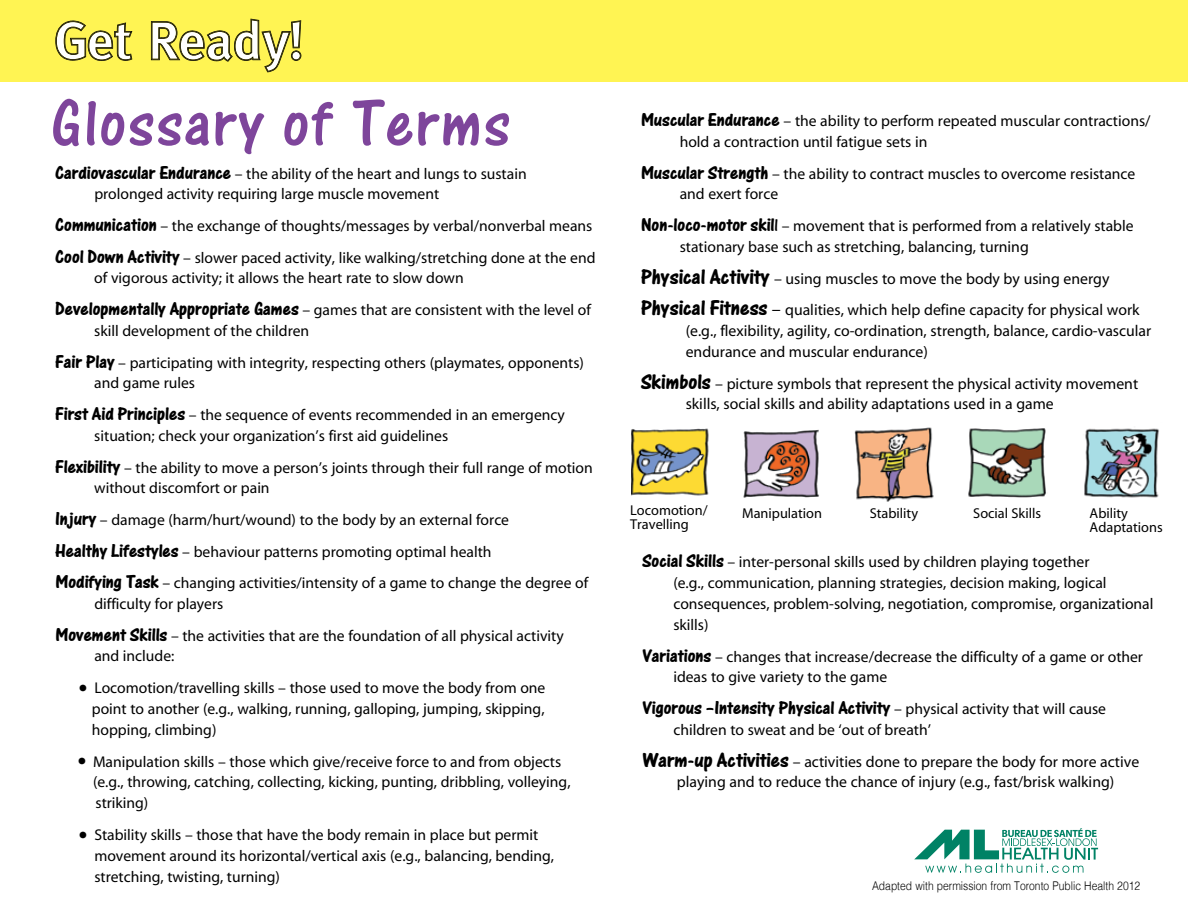
<style>
.page{position:relative;width:1188px;height:918px;background:#fff}
.page>*{position:absolute;margin:0;border:0;box-sizing:border-box;transform-origin:0 0}
.t1{font:68.55px "One Stroke Script Plain";letter-spacing:.03em;color:#7e459b}
.t2{font:19.5px "One Stroke Script Bold Plain";color:#000}
.t3{font:15.75px/21px "Myriad MM 400 600";color:#000}
.t4{font:15.6px/21px "Myriad MM 400 600";color:#000}
.t5{font:14.25px/14.2px "Myriad MM 400 600";color:#000}
.t6{font:300 12px "Helvetica";color:#000;scale:.86 1}
.s1{font-family:"One Stroke Script Bold Plain";font-size:19.5px}
.s2{font-family:"Myriad MM 830 600";font-size:23.4px}
.s3{font-family:"One Stroke Script Plain";font-size:18.15px}
.s4{font-size:15.6px}
.s5{font-family:"One Stroke Script Bold Plain";font-size:22.5px}
.s6{font-size:18px}
.s7{font-family:"Myriad MM 400 600";font-size:15.6px}
.s8{font-family:"One Stroke Script Bold Plain";font-size:21.75px}
</style>
<div class="page">
<svg style="left:914px;top:828px;width:184px;height:45px"></svg>
<div style="left:0;top:0;width:1188px;height:82px;background:#fff453"></div>
<img style="left:631px;top:428px;width:78px;height:68px">
<img style="left:743px;top:429px;width:76px;height:69px">
<img style="left:854px;top:428px;width:80px;height:74px">
<img style="left:968px;top:428px;width:78px;height:70px">
<img style="left:1084px;top:428px;width:75px;height:70px">
<svg style="left:55px;top:21px;width:77px;height:40px"></svg>
<svg style="left:150px;top:19px;width:151px;height:53px"></svg>
<h1 class="t1" style="left:51px;top:82px;width:461px">Glossary of Terms</h1>
<p class="t4" style="left:94px;top:164px;width:434px;text-indent:-39px"><span class="s1">Cardiovascular Endurance</span> – the ability of the heart and lungs to sustain prolonged activity requiring large muscle movement</p>
<p class="t4" style="left:55px;top:211px;width:542px;line-height:31.5px"><span class="s1">Communication</span> – the exchange of thoughts/messages by verbal/nonverbal means<br><span class="s1">Cool Down Activity</span> – slower paced activity, like walking/stretching done at the end</p>
<p class="t4" style="left:55px;top:263px;width:537px;line-height:31.5px;text-indent:39px">of vigorous activity; it allows the heart rate to slow down<br><span class="s1">Developmentally Appropriate Games</span> – games that are consistent with the level of</p>
<p class="t4" style="left:55px;top:316px;width:530px;line-height:31.5px;text-indent:39px">skill development of the children<br><span class="s1">Fair Play</span> – participating with integrity, respecting others (playmates, opponents)</p>
<p class="t4" style="left:55px;top:368px;width:511px;line-height:31.5px;text-indent:39px">and game rules<br><span class="s1">First Aid Principles</span> – the sequence of events recommended in an emergency</p>
<p class="t4" style="left:55px;top:421px;width:539px;line-height:31.5px;text-indent:39px">situation; check your organization’s first aid guidelines<br><span class="s1">Flexibility</span> – the ability to move a person’s joints through their full range of motion</p>
<p class="t4" style="left:55px;top:473px;width:534px;line-height:31.5px;text-indent:39px">without discomfort or pain<br><span class="s1">Injury</span> – damage (harm/hurt/wound) to the body by an external force<br><span class="s1">Healthy Lifestyles</span> – behaviour patterns promoting optimal health<br><span class="s1">Modifying Task</span> – changing activities/intensity of a game to change the degree of</p>
<p class="t4" style="left:55px;top:589px;width:510px;line-height:31.5px;text-indent:39px">difficulty for players<br><span class="s1">Movement Skills</span> – the activities that are the foundation of all physical activity</p>
<p class="t4" style="left:94px;top:647px;width:82px">and include:</p>
<p class="t4" style="left:92px;top:678px;width:455px;text-align:justify;text-indent:-13px"><span class="s2">•</span> Locomotion/travelling skills – those used to move the body from one point to another (e.g., walking, running, galloping, jumping, skipping, hopping, climbing)</p>
<p class="t4" style="left:93px;top:752px;width:479px;text-indent:-15px"><span class="s2">•</span> Manipulation skills – those which give/receive force to and from objects (e.g., throwing, catching, collecting, kicking, punting, dribbling, volleying, striking)</p>
<p class="t4" style="left:94px;top:825px;width:461px;text-indent:-16px"><span class="s2">•</span> Stability skills – those that have the body remain in place but permit movement around its horizontal/vertical axis (e.g., balancing, bending, stretching, twisting, turning)</p>
<p class="t4" style="left:680px;top:111px;width:472px;text-indent:-39px"><span class="s1">Muscular Endurance</span> – the ability to perform repeated muscular contractions/ hold a contraction until fatigue sets in</p>
<p class="t4" style="left:680px;top:164px;width:457px;text-indent:-39px"><span class="s1">Muscular Strength</span> – the ability to contract muscles to overcome resistance and exert force</p>
<p class="t4" style="left:641px;top:216px;width:494px"><span class="s1">Non-loco-motor skil</span><span class="s3">l</span> – movement that is performed from a relatively stable</p>
<p class="t3" style="left:641px;top:232px;width:500px;line-height:31.5px;text-indent:39px"><span class="s4">stationary base</span> such as stretching, balancing, turning<br><span class="s5">Physical Activity</span> – using muscles to move the body by using energy<br><span class="s5">Physical Fitness</span> <span class="s6">–</span> qualities, which help define capacity for physical work</p>
<p class="t3" style="left:686px;top:321px;width:467px">(e.g., flexibility, agility, co-ordination, strength, balance, cardio-vascular endurance and muscular endurance)</p>
<p class="t3" style="left:686px;top:374px;width:454px;text-indent:-45px"><span class="s5">Skimbols</span> – picture symbols that represent the physical activity movement skills, social skills and ability adaptations used in a game</p>
<p class="t5" style="left:630px;top:504px;width:79px">Locomotion/</p>
<p class="t5" style="left:742px;top:507px;width:81px">Manipulation</p>
<p class="t5" style="left:630px;top:518px;width:60px">Travelling</p>
<p class="t5" style="left:870px;top:507px;width:50px">Stability</p>
<p class="t5" style="left:973px;top:507px;width:69px">Social Skills</p>
<p class="t5" style="left:1090px;top:507px;width:75px">Ability<br>Adaptations</p>
<p class="t4" style="left:673px;top:552px;width:482px;text-indent:-31px"><span class="s1">Social Skills</span> – inter-personal skills used by children playing together<br>(e.g., communication, planning strategies, decision making, logical consequences, problem-solving, negotiation, compromise, organizational skills)</p>
<p class="t4" style="left:673px;top:647px;width:471px;text-indent:-31px"><span class="s1">Variations</span> – changes that increase/decrease the difficulty of a game or other ideas to give variety to the game</p>
<p class="t2" style="left:642px;top:696px;width:465px">Vigorous –Intensity Physical Activity <span class="s7">– physical activity that will cause</span></p>
<p class="t4" style="left:673px;top:720px;width:259px">children to sweat and be ‘out of breath’</p>
<p class="t3" style="left:677px;top:752px;width:464px;text-indent:-35px"><span class="s8">Warm-up Activities</span> – activities done to prepare the body for more active playing and to reduce the chance of injury (e.g., fast/brisk walking)</p>
<p class="t6" style="left:872px;top:878px;width:313px">Adapted with permission from Toronto Public Health 2012</p>
</div>
